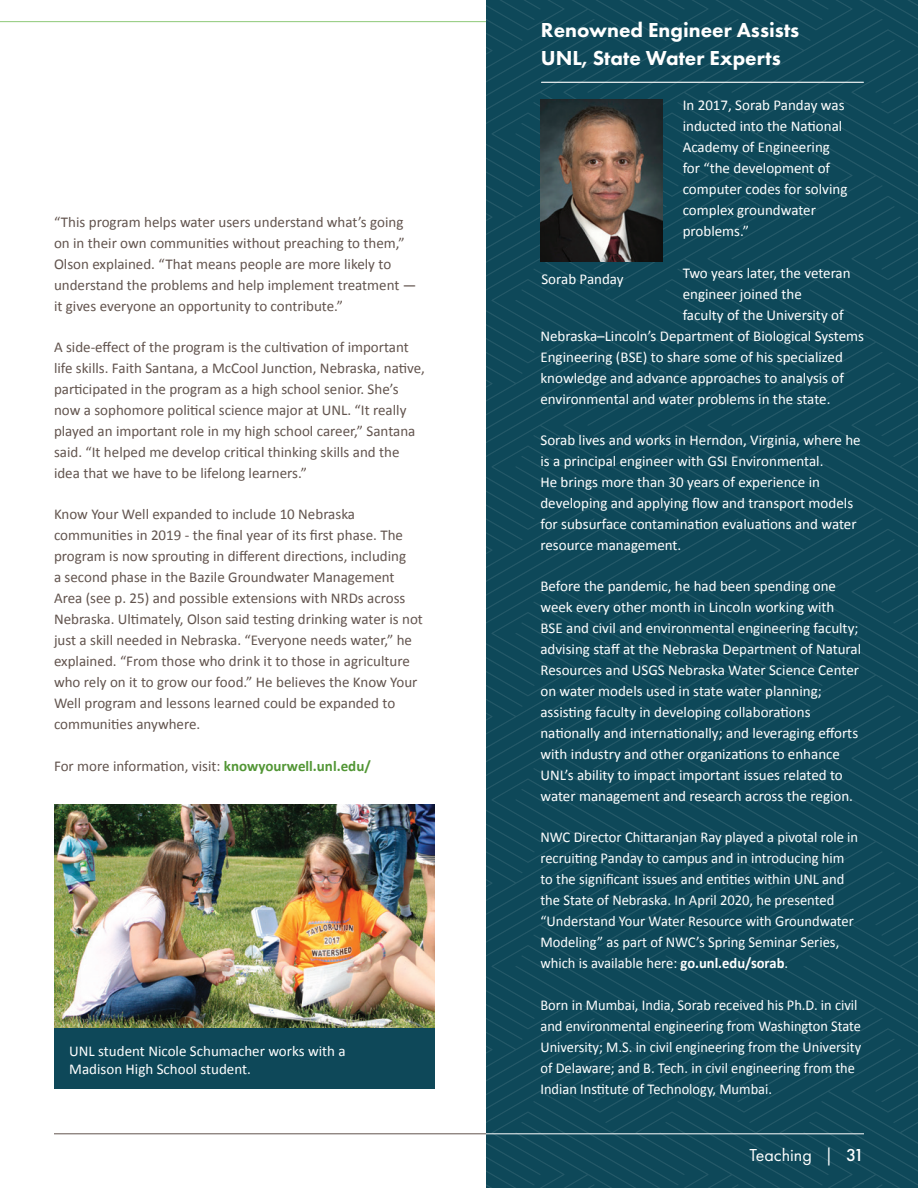
<style>
.page{position:relative;width:918px;height:1188px;background:#fff}
.page>*{position:absolute;margin:0;border:0;box-sizing:border-box;transform-origin:0 0}
.t1{font:800 21px/28.5px "Futura PT";color:#fff}
.t2{font:18px "Futura PT";color:#fff}
.t3{font:15px/21px "Calibri";color:#fff}
.t4{font:15px/21px "Calibri";color:#62544e}
.t5{font:15px/21px "Calibri";color:#fff;scale:.96 1}
.s1{font-weight:700;color:#529635}
.s2{font-weight:700}
.s3{font-weight:500}
</style>
<div class="page">
<hr style="left:54px;top:1134px;width:432px;height:1px;background:#62544e">
<hr style="left:0;top:21px;width:486px;height:1px;background:#9acf87">
<svg style="left:486px;top:0;width:432px;height:1188px;fill:#0e4859"></svg>
<hr style="left:542px;top:82px;width:321px;height:1px;background:#fff">
<img style="left:54px;top:805px;width:380px;height:223px">
<div style="left:54px;top:1028px;width:380px;height:61px;background:#0e4859"></div>
<hr style="left:486px;top:1134px;width:378px;height:1px;background:#fff">
<img style="left:541px;top:99px;width:121px;height:162px">
<p class="t4" style="left:54px;top:211px;width:364px">“This program helps water users understand what’s going on in their own communities without preaching to them,” Olson explained. “That means people are more likely to understand the problems and help implement treatment — it gives everyone an opportunity to contribute.”</p>
<p class="t4" style="left:54px;top:336px;width:373px">A side-effect of the program is the cultivation of important life skills. Faith Santana, a McCool Junction, Nebraska, native, participated in the program as a high school senior. She’s now a sophomore political science major at UNL. “It really played an important role in my high school career,” Santana said. “It helped me develop critical thinking skills and the idea that we have to be lifelong learners.”</p>
<p class="t4" style="left:54px;top:503px;width:370px">Know Your Well expanded to include 10 Nebraska communities in 2019 - the final year of its first phase. The program is now sprouting in different directions, including<br>a second phase in the Bazile Groundwater Management Area (see p. 25) and possible extensions with NRDs across Nebraska. Ultimately, Olson said testing drinking water is not just a skill needed in Nebraska. “Everyone needs water,” he explained. “From those who drink it to those in agriculture who rely on it to grow our food.” He believes the Know Your Well program and lessons learned could be expanded to communities anywhere.</p>
<p class="t4" style="left:54px;top:754px;width:318px">For more information, visit: <span class="s1">knowyourwell.unl.edu/</span></p>
<p class="t3" style="left:69px;top:1041px;width:278px;line-height:18px">UNL student Nicole Schumacher works with a<br>Madison High School student.</p>
<p class="t1" style="left:541px;top:15px;width:260px">Renowned Engineer Assists<br>UNL, State Water Experts</p>
<p class="t3" style="left:683px;top:94px;width:166px">In 2017, Sorab Panday was inducted into the National<br>Academy of Engineering for “the development of computer codes for solving complex groundwater problems.”</p>
<p class="t3" style="left:683px;top:261px;width:170px">Two years later, the veteran</p>
<p class="t3" style="left:683px;top:282px;width:121px">engineer joined the</p>
<p class="t3" style="left:683px;top:303px;width:162px">faculty of the University of</p>
<p class="t3" style="left:540px;top:324px;width:325px">Nebraska–Lincoln’s Department of Biological Systems</p>
<p class="t3" style="left:540px;top:345px;width:304px">Engineering (BSE) to share some of his specialized</p>
<p class="t3" style="left:540px;top:366px;width:305px">knowledge and advance approaches to analysis of</p>
<p class="t3" style="left:540px;top:387px;width:292px">environmental and water problems in the state.</p>
<p class="t3" style="left:540px;top:429px;width:322px">Sorab lives and works in Herndon, Virginia, where he is a principal engineer with GSI Environmental.<br>He brings more than 30 years of experience in developing and applying flow and transport models for subsurface contamination evaluations and water resource management.</p>
<p class="t3" style="left:540px;top:575px;width:322px">Before the pandemic, he had been spending one week every other month in Lincoln working with<br>BSE and civil and environmental engineering faculty; advising staff at the Nebraska Department of Natural Resources and USGS Nebraska Water Science Center on water models used in state water planning; assisting faculty in developing collaborations nationally and internationally; and leveraging efforts with industry and other organizations to enhance UNL’s ability to impact important issues related to water management and research across the region.</p>
<p class="t3" style="left:540px;top:826px;width:319px">NWC Director Chittaranjan Ray played a pivotal role in recruiting Panday to campus and in introducing him to the significant issues and entities within UNL and the State of Nebraska. In April 2020, he presented “Understand Your Water Resource with Groundwater Modeling” as part of NWC’s Spring Seminar Series, which is available here: <span class="s2">go.unl.edu/sorab</span>.</p>
<p class="t5" style="left:540px;top:993px;width:336px">Born in Mumbai, India, Sorab received his Ph.D. in civil and environmental engineering from Washington State University; M.S. in civil engineering from the University of Delaware; and B. Tech. in civil engineering from the Indian Institute of Technology, Mumbai.</p>
<p class="t3" style="left:541px;top:268px;width:84px">Sorab Panday</p>
<p class="t2" style="left:750px;top:1144px;width:116px">Teaching | <span class="s3">31</span></p>
</div>
